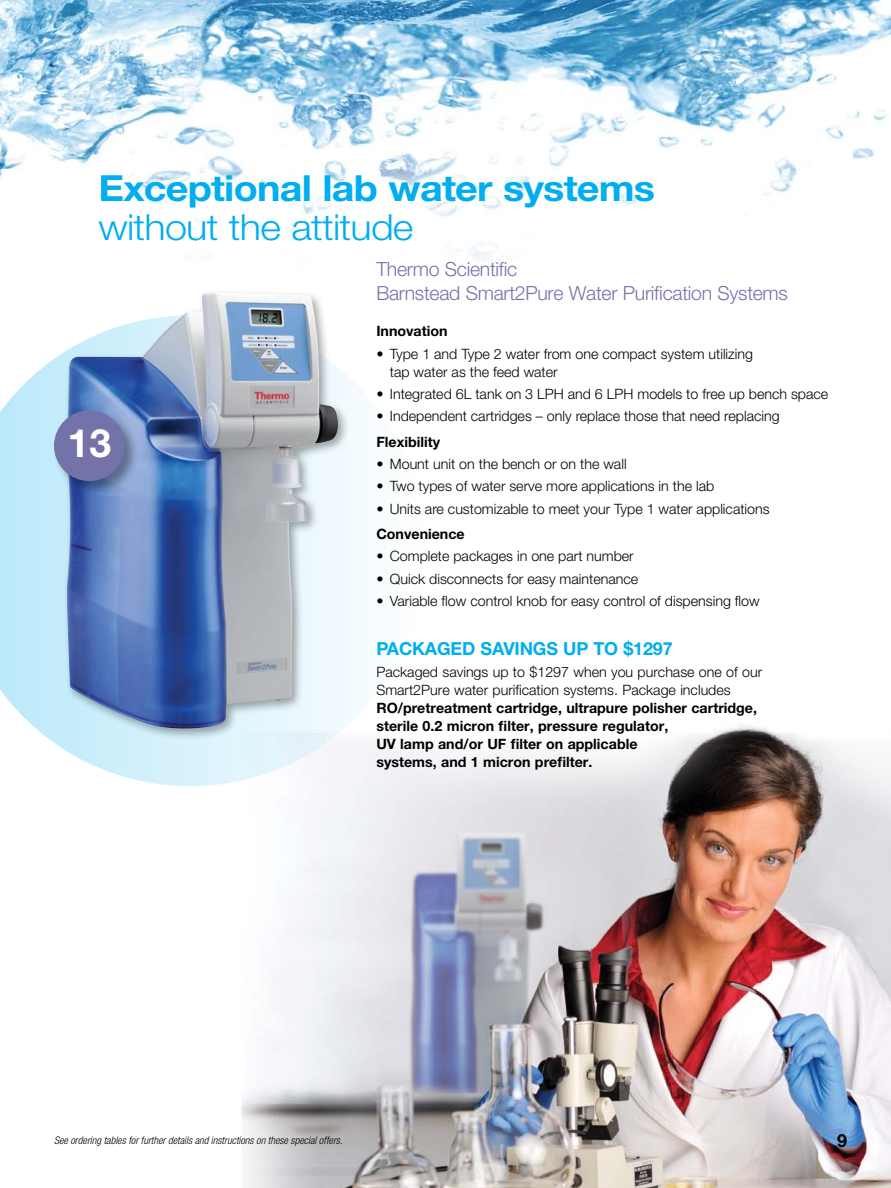
<style>
.page{position:relative;width:891px;height:1188px;background:#fff}
.page>*{position:absolute;margin:0;border:0;box-sizing:border-box;transform-origin:0 0}
.t1{font:700 39.15px "Helvetica Neue LT Std";color:#fff}
.t2{font:700 36px "Helvetica Neue LT Std";letter-spacing:-.02em;color:#00aeef;scale:1.1 1}
.t3{font:300 36px "Helvetica Neue LT Std";letter-spacing:-.02em;color:#00aeef;scale:1.1 1}
.t4{font:300 19.5px/24px "Helvetica Neue LT Std";letter-spacing:-.015em;color:#7473a9}
.t5{font:700 18px "Helvetica Neue LT Std";letter-spacing:-.01em;color:#00aeef}
.t6{font:700 18px "Helvetica Neue LT Std";color:#000}
.t7{font:300 14.25px/18px "Helvetica Neue LT Std";color:#000}
.t8{font:700 14.25px/18px "Helvetica Neue LT Std";color:#000}
.t9{font:italic 300 condensed 10.5px "Helvetica Neue LT Std";color:#000}
</style>
<div class="page">
<img style="left:241px;top:724px;width:650px;height:464px">
<svg style="left:0;top:353px;width:426px;height:433px"></svg>
<img style="left:0;top:0;width:891px;height:262px">
<div style="left:63px;top:289px;width:287px;height:452px;background:#000;opacity:.35"></div>
<img style="left:67px;top:293px;width:273px;height:438px">
<div style="left:52px;top:409px;width:87px;height:87px;background:#000;opacity:.35"></div>
<div style="left:55px;top:411px;width:69px;height:69px;background:#7473a9;border-radius:50%"></div>
<div style="left:54px;top:410px;width:71px;height:71px;border:1px solid #7473a9;border-radius:50%"></div>
<h2 class="t2" style="left:99px;top:166px;width:508px">Exceptional lab water systems</h2>
<h2 class="t3" style="left:99px;top:205px;width:288px">without the attitude</h2>
<h3 class="t4" style="left:376px;top:256px;width:413px">Thermo Scientific<br>Barnstead Smart2Pure Water Purification Systems</h3>
<p class="t8" style="left:376px;top:322px;width:73px">Innovation</p>
<p class="t7" style="left:390px;top:344px;width:365px;text-indent:-13px">• Type 1 and Type 2 water from one compact system utilizing tap water as the feed water</p>
<p class="t7" style="left:376px;top:385px;width:453px">• Integrated 6L tank on 3 LPH and 6 LPH models to free up bench space</p>
<p class="t7" style="left:376px;top:407px;width:405px">• Independent cartridges – only replace those that need replacing</p>
<p class="t8" style="left:376px;top:432px;width:65px">Flexibility</p>
<p class="t7" style="left:376px;top:455px;width:252px">• Mount unit on the bench or on the wall</p>
<p class="t7" style="left:376px;top:477px;width:339px">• Two types of water serve more applications in the lab</p>
<p class="t7" style="left:376px;top:499px;width:395px">• Units are customizable to meet your Type 1 water applications</p>
<p class="t8" style="left:376px;top:525px;width:90px">Convenience</p>
<p class="t7" style="left:376px;top:547px;width:259px">• Complete packages in one part number</p>
<p class="t7" style="left:376px;top:569px;width:263px">• Quick disconnects for easy maintenance</p>
<p class="t7" style="left:376px;top:592px;width:385px">• Variable flow control knob for easy control of dispensing flow</p>
<p class="t5" style="left:376px;top:638px;width:298px">PACKAGED SAVIN GS UP TO $1297</p>
<p class="t7" style="left:376px;top:663px;width:387px">Packaged savings up to $1297 when you purchase one of our<br>Smart2Pure water purification systems. Package includes</p>
<p class="t8" style="left:376px;top:699px;width:382px">RO/pretreatment cartridge, ultrapure polisher cartridge, sterile 0.2 micron filter, pressure regulator,<br>UV lamp and/or UF filter on applicable<br>systems, and 1 micron prefilter.</p>
<h1 class="t1" style="left:68px;top:419px;width:45px">13</h1>
<p class="t9" style="left:54px;top:1135px;width:290px">See ordering tables for further details and instructions on these special offers.</p>
<p class="t6" style="left:837px;top:1129px;width:12px">9</p>
</div>
